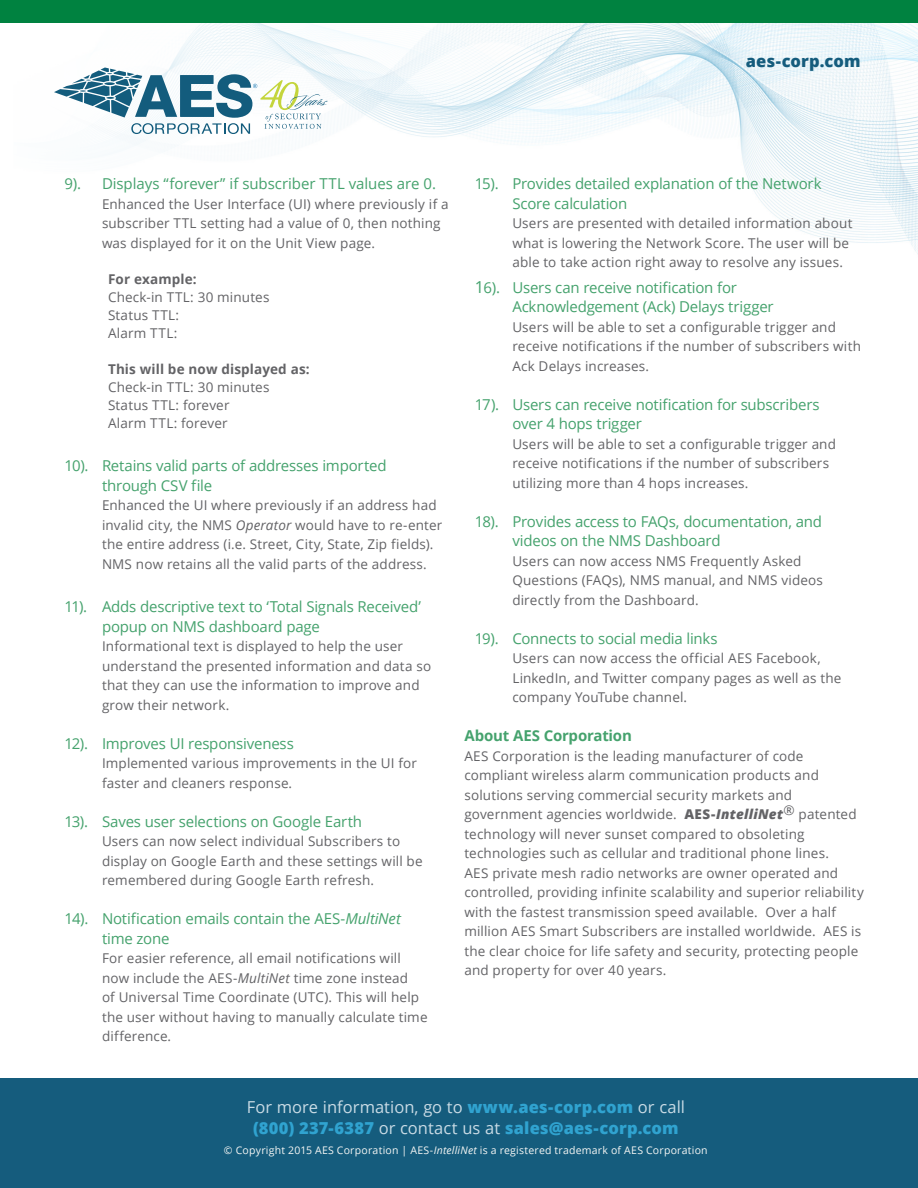
<style>
.page{position:relative;width:918px;height:1188px;background:#fff}
.page>*{position:absolute;margin:0;border:0;box-sizing:border-box;transform-origin:0 0}
.t1{font:800 16.5px/21px "Open Sans";letter-spacing:.005em;color:#30a3d0;text-align:center}
.t2{font:800 16.5px "Open Sans";letter-spacing:.005em;color:#155c7d}
.t3{font:15px/19.5px "Open Sans";letter-spacing:-.015em;color:#45a26d}
.t4{font:700 15px "Open Sans";letter-spacing:-.015em;color:#45a26d}
.t5{font:13.5px/19.5px "Open Sans";letter-spacing:.01em;color:#636366}
.t6{font:700 13.5px "Open Sans";letter-spacing:.01em;color:#636366}
.t7{font:10.5px "Open Sans";letter-spacing:.02em;color:#f5f6f4}
.s1{font-style:italic}
.s2{font-size:16.5px}
.s3{font-weight:800}
.s4{font-weight:800;font-style:italic}
.s5{font-weight:400;color:#c9dbe5}
</style>
<div class="page">
<img style="left:104px;top:23px;width:814px;height:231px">
<svg style="left:54px;top:68px;width:274px;height:66px"></svg>
<div style="left:0;top:0;width:918px;height:23px;background:#008240"></div>
<div style="left:0;top:1078px;width:918px;height:110px;background:#155c7d"></div>
<p class="t2" style="left:746px;top:49px;width:116px">aes-corp.com</p>
<p class="t3" style="left:64px;top:174px;width:18px">9).</p>
<p class="t3" style="left:102px;top:174px;width:336px">Displays “forever” if subscriber TTL values are 0.</p>
<p class="t5" style="left:102px;top:194px;width:348px">Enhanced the User Interface (UI) where previously if a subscriber TTL setting had a value of 0, then nothing was displayed for it on the Unit View page.</p>
<p class="t6" style="left:108px;top:269px;width:90px">For example:</p>
<p class="t5" style="left:108px;top:287px;width:163px">Check-in TTL: 30 minutes</p>
<p class="t5" style="left:108px;top:305px;width:73px">Status TTL:</p>
<p class="t5" style="left:108px;top:323px;width:71px">Alarm TTL:</p>
<p class="t6" style="left:108px;top:359px;width:203px">This will be now displayed as:</p>
<p class="t5" style="left:108px;top:377px;width:163px">Check-in TTL: 30 minutes</p>
<p class="t5" style="left:108px;top:395px;width:123px">Status TTL: forever</p>
<p class="t5" style="left:108px;top:413px;width:121px">Alarm TTL: forever</p>
<p class="t3" style="left:64px;top:456px;width:324px">10). Retains valid parts of addresses imported</p>
<p class="t3" style="left:102px;top:475px;width:112px">through CSV file</p>
<p class="t5" style="left:102px;top:495px;width:342px">Enhanced the UI where previously if an address had invalid city, the NMS <span class="s1">Operator</span> would have to re-enter the entire address (i.e. Street, City, State, Zip fields).<br>NMS now retains all the valid parts of the address.</p>
<p class="t3" style="left:102px;top:597px;width:321px;text-indent:-38px">11). Adds descriptive text to ‘Total Signals Received’ popup on NMS dashboard page</p>
<p class="t5" style="left:102px;top:636px;width:331px">Informational text is displayed to help the user understand the presented information and data so that they can use the information to improve and grow their network.</p>
<p class="t3" style="left:64px;top:733px;width:231px">12). Improves UI responsiveness</p>
<p class="t5" style="left:102px;top:753px;width:317px">Implemented various improvements in the UI for faster and cleaners response.</p>
<p class="t3" style="left:64px;top:811px;width:299px">13). Saves user selections on Google Earth</p>
<p class="t5" style="left:102px;top:831px;width:322px">Users can now select individual Subscribers to display on Google Earth and these settings will be remembered during Google Earth refresh.</p>
<p class="t3" style="left:64px;top:909px;width:338px">14). Notification emails contain the AES-<span class="s1">MultiNet</span></p>
<p class="t3" style="left:102px;top:928px;width:69px">time zone</p>
<p class="t5" style="left:102px;top:948px;width:327px">For easier reference, all email notifications will now include the AES-<span class="s1">MultiNet</span> time zone instead<br>of Universal Time Coordinate (UTC). This will help the user without having to manually calculate time difference.</p>
<p class="t3" style="left:475px;top:174px;width:348px">15). Provides detailed explanation of the Network</p>
<p class="t3" style="left:512px;top:193px;width:116px">Score calculation</p>
<p class="t5" style="left:512px;top:213px;width:342px">Users are presented with detailed information about what is lowering the Network Score. The user will be able to take action right away to resolve any issues.</p>
<p class="t3" style="left:512px;top:277px;width:263px;text-indent:-38px"><span class="s2">1</span>6). Users can receive notification for<br>Acknowledgement (Ack) Delays trigger</p>
<p class="t5" style="left:512px;top:317px;width:350px">Users will be able to set a configurable trigger and receive notifications if the number of subscribers with<br>Ack Delays increases.</p>
<p class="t3" style="left:475px;top:394px;width:346px">17). Users can receive notification for subscribers</p>
<p class="t3" style="left:512px;top:414px;width:131px">over 4 hops trigger</p>
<p class="t5" style="left:512px;top:434px;width:325px">Users will be able to set a configurable trigger and receive notifications if the number of subscribers utilizing more than 4 hops increases.</p>
<p class="t3" style="left:512px;top:511px;width:311px;text-indent:-38px">18). Provides access to FAQs, documentation, and videos on the NMS Dashboard</p>
<p class="t5" style="left:512px;top:551px;width:312px">Users can now access NMS Frequently Asked<br>Questions (FAQs), NMS manual, and NMS videos directly from the Dashboard.</p>
<p class="t3" style="left:475px;top:628px;width:244px">19). Connects to social media links</p>
<p class="t5" style="left:512px;top:648px;width:331px">Users can now access the official AES Facebook,<br>LinkedIn, and Twitter company pages as well as the company YouTube channel.</p>
<p class="t4" style="left:464px;top:725px;width:169px">About AES Corporation</p>
<p class="t5" style="left:464px;top:746px;width:401px">AES Corporation is the leading manufacturer of code compliant wireless alarm communication products and solutions serving commercial security markets and government agencies worldwide. <span class="s3">AES-</span><span class="s4">IntelliNet</span>® patented technology will never sunset compared to obsoleting technologies such as cellular and traditional phone lines.<br>AES private mesh radio networks are owner operated and controlled, providing infinite scalability and superior reliability with the fastest transmission speed available. Over a half million AES Smart Subscribers are installed worldwide. AES is the clear choice for life safety and security, protecting people and property for over 40 years.</p>
<p class="t1" style="left:247px;top:1095px;width:440px"><span class="s5">For more information, go to</span> www.aes-corp.com <span class="s5">or call </span>(800) 237-6387 <span class="s5">or contact us at</span> sales@aes-corp.com</p>
<p class="t7" style="left:224px;top:1143px;width:485px">© Copyright 2015 AES Corporation | AES-<span class="s1">IntelliNet</span> is a registered trademark of AES Corporation</p>
</div>
